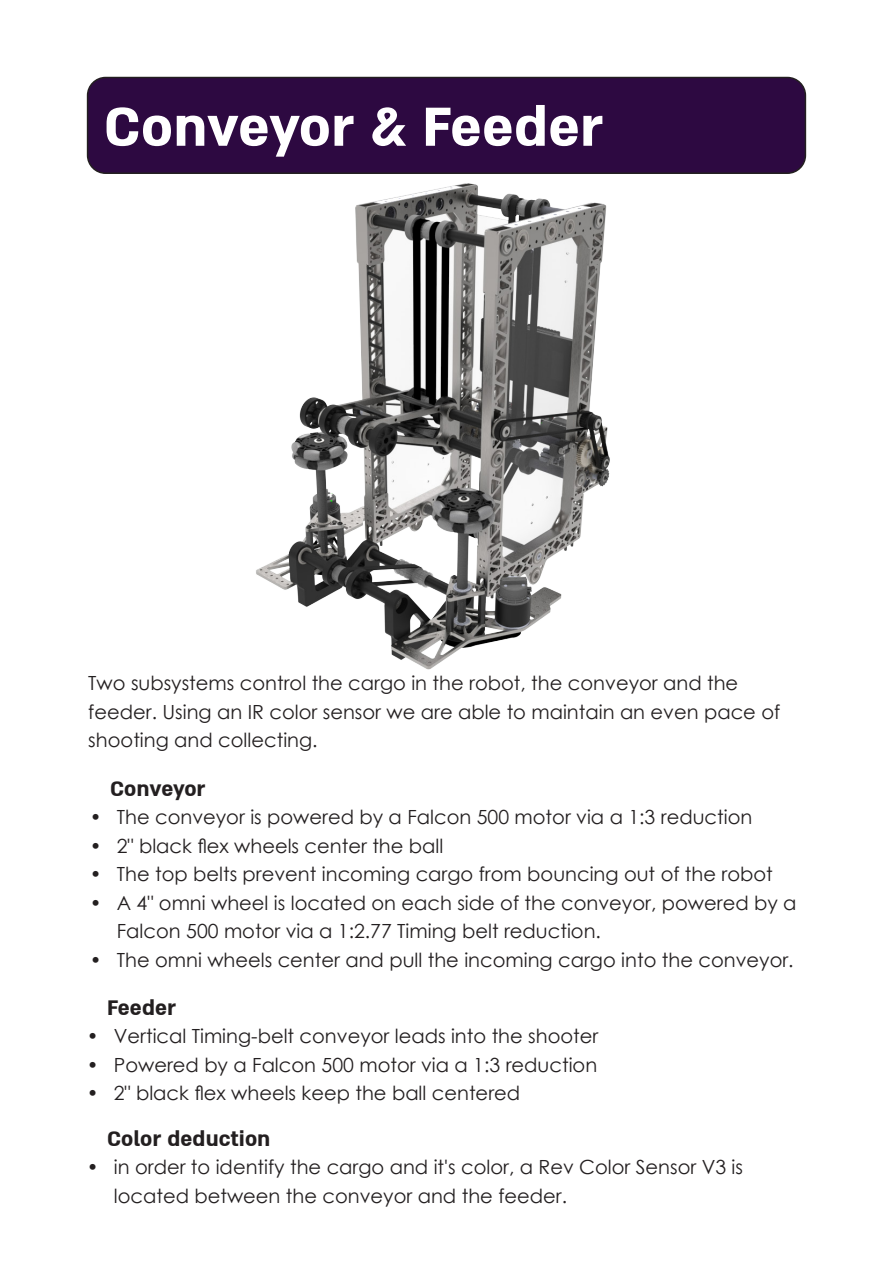
<style>
.page{position:relative;width:893px;height:1263px;background:#fff}
.page>*{position:absolute;margin:0;border:0;box-sizing:border-box;transform-origin:0 0}
.t1{font:700 63px "Almoni Neue DL4.0 AAA";color:#fff}
.t2{font:700 24px "Almoni Neue DL4.0 AAA";color:#231f20}
.t3{font:19.5px/28.5px "Century Gothic";color:#231f20}
</style>
<div class="page">
<div style="left:88px;top:78px;width:717px;height:95px;background:#2d0941;border-radius:18px"></div>
<div style="left:87px;top:77px;width:719px;height:97px;border:2px solid #231f20;border-radius:18px"></div>
<img style="left:241px;top:171px;width:417px;height:499px">
<p class="t1" style="left:104px;top:78px;width:502px">Conveyor &amp; Feeder</p>
<p class="t3" style="left:88px;top:668px;width:693px">Two subsystems control the cargo in the robot, the conveyor and the feeder. Using an IR color sensor we are able to maintain an even pace of shooting and collecting.</p>
<p class="t2" style="left:110px;top:770px;width:97px">Conveyor</p>
<p class="t3" style="left:117px;top:803px;width:637px">The conveyor is powered by a Falcon 500 motor via a 1:3 reduction</p>
<p class="t3" style="left:90px;top:803px;width:13px">•</p>
<p class="t3" style="left:90px;top:831px;width:13px">•</p>
<p class="t3" style="left:117px;top:831px;width:328px">2" black flex wheels center the ball</p>
<p class="t3" style="left:90px;top:860px;width:13px">•</p>
<p class="t3" style="left:117px;top:860px;width:657px">The top belts prevent incoming cargo from bouncing out of the robot</p>
<p class="t3" style="left:90px;top:888px;width:13px">•</p>
<p class="t3" style="left:117px;top:888px;width:681px">A 4" omni wheel is located on each side of the conveyor, powered by a</p>
<p class="t3" style="left:90px;top:945px;width:13px">•</p>
<p class="t3" style="left:117px;top:917px;width:486px">Falcon 500 motor via a 1:2.77 Timing belt reduction.</p>
<p class="t3" style="left:117px;top:945px;width:678px">The omni wheels center and pull the incoming cargo into the conveyor.</p>
<p class="t3" style="left:87px;top:1022px;width:13px">•</p>
<p class="t3" style="left:87px;top:1050px;width:13px">•</p>
<p class="t3" style="left:87px;top:1079px;width:13px">•</p>
<p class="t3" style="left:87px;top:1153px;width:13px">•</p>
<p class="t2" style="left:107px;top:989px;width:71px">Feeder</p>
<p class="t3" style="left:114px;top:1022px;width:486px">Vertical Timing-belt conveyor leads into the shooter</p>
<p class="t3" style="left:114px;top:1050px;width:485px">Powered by a Falcon 500 motor via a 1:3 reduction</p>
<p class="t3" style="left:114px;top:1079px;width:408px">2" black flex wheels keep the ball centered</p>
<p class="t2" style="left:107px;top:1120px;width:165px">Color deduction</p>
<p class="t3" style="left:114px;top:1153px;width:631px">in order to identify the cargo and s'i t color a, Rev Color Sensor V is3</p>
<p class="t3" style="left:114px;top:1181px;width:455px">located between the conveyor and the feeder.</p>
</div>
